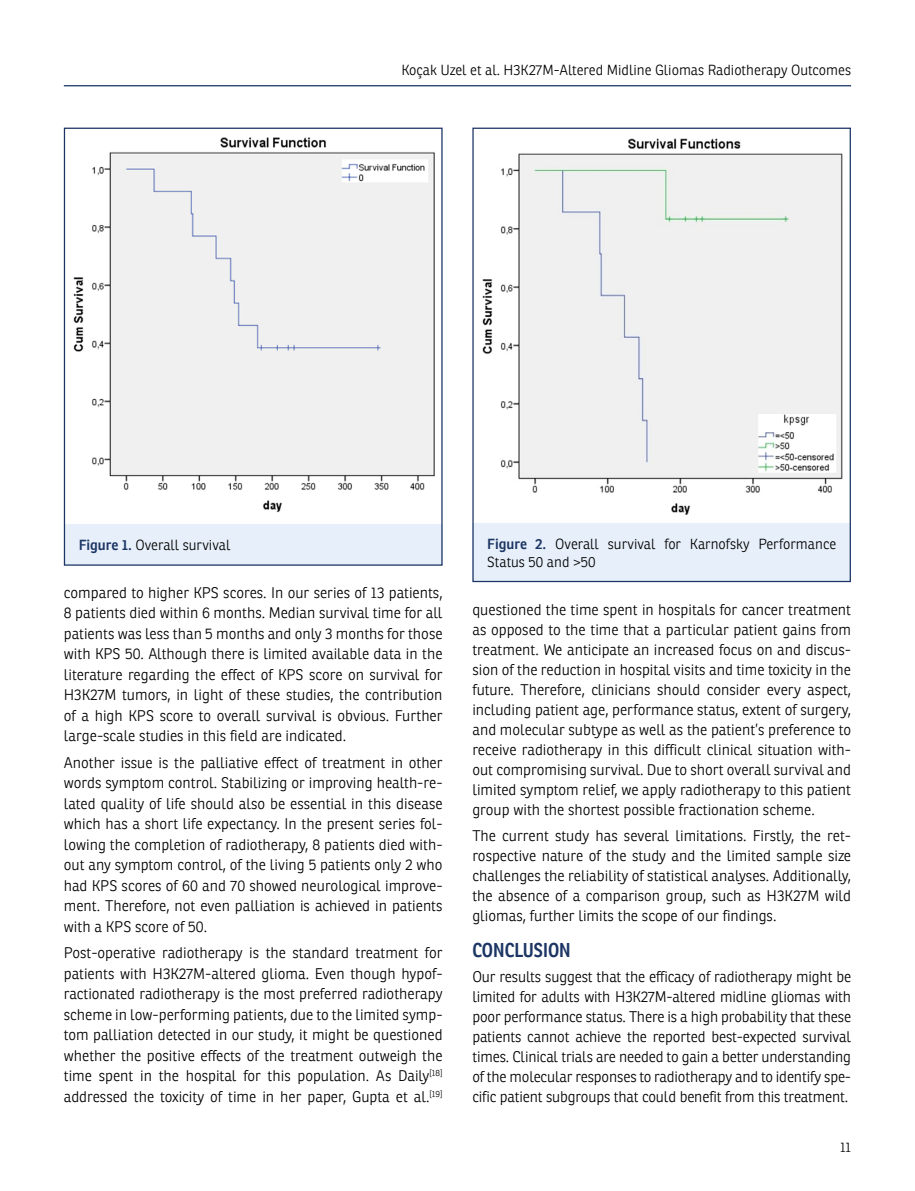
<style>
.page{position:relative;width:915px;height:1191px;background:#fff}
.page>*{position:absolute;margin:0;border:0;box-sizing:border-box;transform-origin:0 0}
.t1{font:600 19.5px "Ronnia Cond";color:#1c3564}
.t2{font:300 15px/20.4px "Ronnia";color:#000;text-align:justify}
.t3{font:300 14.25px/18px "Ronnia";color:#000}
.t4{font:300 13.5px "Ronnia";color:#000}
.s1{font-weight:600;color:#1c3564}
</style>
<div class="page">
<hr style="left:64px;top:85px;width:786px;height:1px;background:#1c3564">
<div style="left:472px;top:523px;width:378px;height:59px;background:#e7f0fa"></div>
<img style="left:482px;top:138px;width:360px;height:377px">
<div style="left:64px;top:524px;width:378px;height:41px;background:#e7f0fa"></div>
<img style="left:73px;top:137px;width:361px;height:376px">
<p class="t3" style="left:401px;top:61px;width:451px">Koçak Uzel et al. H3K27M-Altered Midline Gliomas Radiotherapy Outcomes</p>
<p class="t3" style="left:79px;top:536px;width:153px"><span class="s1">Figure 1.</span> Overall survival</p>
<p class="t3" style="left:487px;top:535px;width:350px"><span class="s1">Figure 2.</span> Overall survival for Karnofsky Performance<br>Status 50 and &gt;50</p>
<p class="t2" style="left:64px;top:582px;width:380px">compared to higher KPS scores. In our series of 13 patients, 8 patients died within 6 months. Median survival time for all patients was less than 5 months and only 3 months for those with KPS 50. Although there is limited available data in the literature regarding the effect of KPS score on survival for H3K27M tumors, in light of these studies, the contribution of a high KPS score to overall survival is obvious. Further large-scale studies in this field are indicated.</p>
<p class="t2" style="left:64px;top:752px;width:380px">Another issue is the palliative effect of treatment in other words symptom control. Stabilizing or improving health-re&shy;lated quality of life should also be essential in this disease which has a short life expectancy. In the present series fol&shy;lowing the completion of radiotherapy, 8 patients died with&shy;out any symptom control, of the living 5 patients only 2 who had KPS scores of 60 and 70 showed neurological improve&shy;ment. Therefore, not even palliation is achieved in patients with a KPS score of 50.</p>
<p class="t2" style="left:64px;top:942px;width:380px">Post-operative radiotherapy is the standard treatment for patients with H3K27M-altered glioma. Even though hypof&shy;ractionated radiotherapy is the most preferred radiotherapy scheme in low-performing patients, due to the limited symp&shy;tom palliation detected in our study, it might be questioned whether the positive effects of the treatment outweigh the time spent in the hospital for this population. As Daily<sup>[18] </sup>addressed the toxicity of time in her paper, Gupta et al.<sup>[19]</sup></p>
<p class="t2" style="left:472px;top:599px;width:380px;line-height:20px">questioned the time spent in hospitals for cancer treatment as opposed to the time that a particular patient gains from treatment. We anticipate an increased focus on and discus&shy;sion of the reduction in hospital visits and time toxicity in the future. Therefore, clinicians should consider every aspect, including patient age, performance status, extent of surgery, and molecular subtype as well as the patient’s preference to receive radiotherapy in this difficult clinical situation with&shy;out compromising survival. Due to short overall survival and limited symptom relief, we apply radiotherapy to this patient group with the shortest possible fractionation scheme.</p>
<p class="t2" style="left:472px;top:825px;width:380px">The current study has several limitations. Firstly, the ret&shy;rospective nature of the study and the limited sample size challenges the reliability of statistical analyses. Additionally, the absence of a comparison group, such as H3K27M wild gliomas, further limits the scope of our findings.</p>
<h1 class="t1" style="left:472px;top:938px;width:100px">CONCLUSION</h1>
<p class="t2" style="left:472px;top:966px;width:380px;line-height:20px">Our results suggest that the efficacy of radiotherapy might be limited for adults with H3K27M-altered midline gliomas with poor performance status. There is a high probability that these patients cannot achieve the reported best-expected survival times. Clinical trials are needed to gain a better understanding of the molecular responses to radiotherapy and to identify spe&shy;cific patient subgroups that could benefit from this treatment.</p>
<p class="t4" style="left:839px;top:1139px;width:13px">11</p>
</div>
